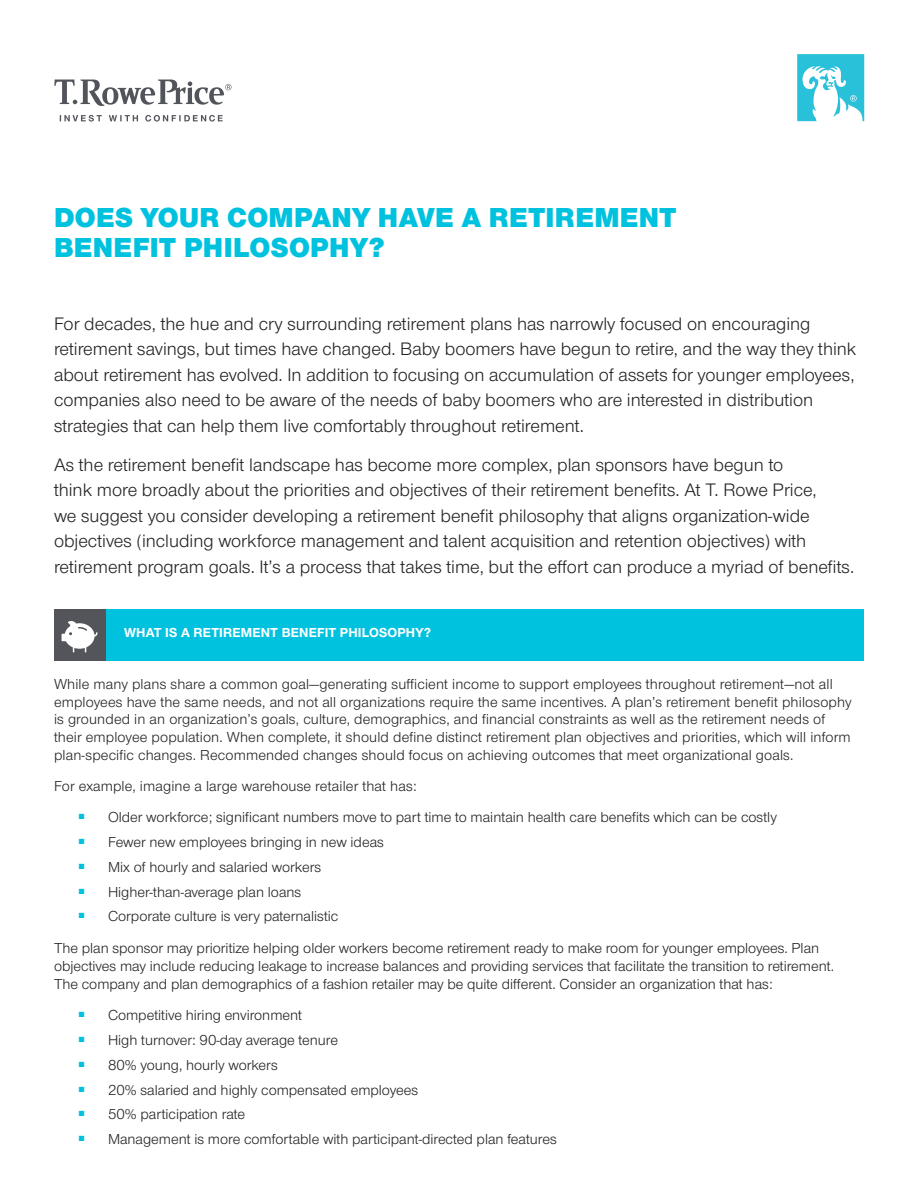
<style>
.page{position:relative;width:918px;height:1188px;background:#fff}
.page>*{position:absolute;margin:0;border:0;box-sizing:border-box;transform-origin:0 0}
.t1{font:900 28.5px/30px "Nimbus Sans Novus";letter-spacing:.01em;color:#00c2df}
.t2{font:18.75px/25.5px "Nimbus Sans Novus";color:#231f20}
.t3{font:15px/17.7px "Nimbus Sans Novus";color:#231f20}
.t4{font:700 13.5px "Nimbus Sans Novus";letter-spacing:.01em;color:#fff}
</style>
<div class="page">
<svg style="left:797px;top:54px;width:67px;height:67px"></svg>
<svg style="left:60px;top:115px;width:163px;height:7px"></svg>
<svg style="left:54px;top:80px;width:177px;height:26px"></svg>
<div style="left:54px;top:609px;width:810px;height:52px;background:#00c2df"></div>
<div style="left:54px;top:609px;width:52px;height:52px;background:#54555a"></div>
<svg style="left:62px;top:621px;width:36px;height:31px"></svg>
<h1 class="t1" style="left:54px;top:201px;width:624px">DOES YOUR COMPANY HAVE A RETIREMENT<br>BENEFIT PHILOSOPHY?</h1>
<p class="t2" style="left:54px;top:310px;width:804px">For decades, the hue and cry surrounding retirement plans has narrowly focused on encouraging retirement savings, but times have changed. Baby boomers have begun to retire, and the way they think about retirement has evolved. In addition to focusing on accumulation of assets for younger employees, companies also need to be aware of the needs of baby boomers who are interested in distribution strategies that can help them live comfortably throughout retirement.</p>
<p class="t2" style="left:54px;top:451px;width:802px">As the retirement benefit landscape has become more complex, plan sponsors have begun to<br>think more broadly about the priorities and objectives of their retirement benefits. At T. Rowe Price,<br>we suggest you consider developing a retirement benefit philosophy that aligns organization-wide objectives (including workforce management and talent acquisition and retention objectives) with retirement program goals. It’s a process that takes time, but the effort can produce a myriad of benefits.</p>
<p class="t4" style="left:124px;top:623px;width:308px">WHAT IS A RETIREMENT BENEFIT PHILOSOPHY?</p>
<p class="t3" style="left:54px;top:675px;width:799px">While many plans share a common goal—generating sufficient income to support employees throughout retirement—not all employees have the same needs, and not all organizations require the same incentives. A plan’s retirement benefit philosophy is grounded in an organization’s goals, culture, demographics, and financial constraints as well as the retirement needs of their employee population. When complete, it should define distinct retirement plan objectives and priorities, which will inform plan-specific changes. Recommended changes should focus on achieving outcomes that meet organizational goals.</p>
<p class="t3" style="left:54px;top:777px;width:364px">For example, imagine a large warehouse retailer that has:</p>
<p class="t3" style="left:79px;top:808px;width:699px"><sup>■</sup> Older workforce; significant numbers move to part time to maintain health care benefits which can be costly</p>
<p class="t3" style="left:79px;top:833px;width:307px"><sup>■</sup> Fewer new employees bringing in new ideas</p>
<p class="t3" style="left:79px;top:858px;width:244px"><sup>■</sup> Mix of hourly and salaried workers</p>
<p class="t3" style="left:79px;top:882px;width:224px"><sup>■</sup> Higher-than-average plan loans</p>
<p class="t3" style="left:54px;top:900px;width:767px;line-height:31.5px;text-indent:25px"><sup>■</sup> Corporate culture is very paternalistic<br>The plan sponsor may prioritize helping older workers become retirement ready to make room for younger employees. Plan</p>
<p class="t3" style="left:54px;top:956px;width:782px">objectives may include reducing leakage to increase balances and providing services that facilitate the transition to retirement.<br>The company and plan demographics of a fashion retailer may be quite different. Consider an organization that has:</p>
<p class="t3" style="left:79px;top:1006px;width:225px"><sup>■</sup> Competitive hiring environment</p>
<p class="t3" style="left:79px;top:1031px;width:261px"><sup>■</sup> High turnover: 90-day average tenure</p>
<p class="t3" style="left:79px;top:1056px;width:200px"><sup>■</sup> 80% young, hourly workers</p>
<p class="t3" style="left:79px;top:1080px;width:341px"><sup>■</sup> 20% salaried and highly compensated employees</p>
<p class="t3" style="left:79px;top:1105px;width:168px"><sup>■</sup> 50% participation rate</p>
<p class="t3" style="left:79px;top:1130px;width:479px"><sup>■</sup> Management is more comfortable with participant-directed plan features</p>
</div>
